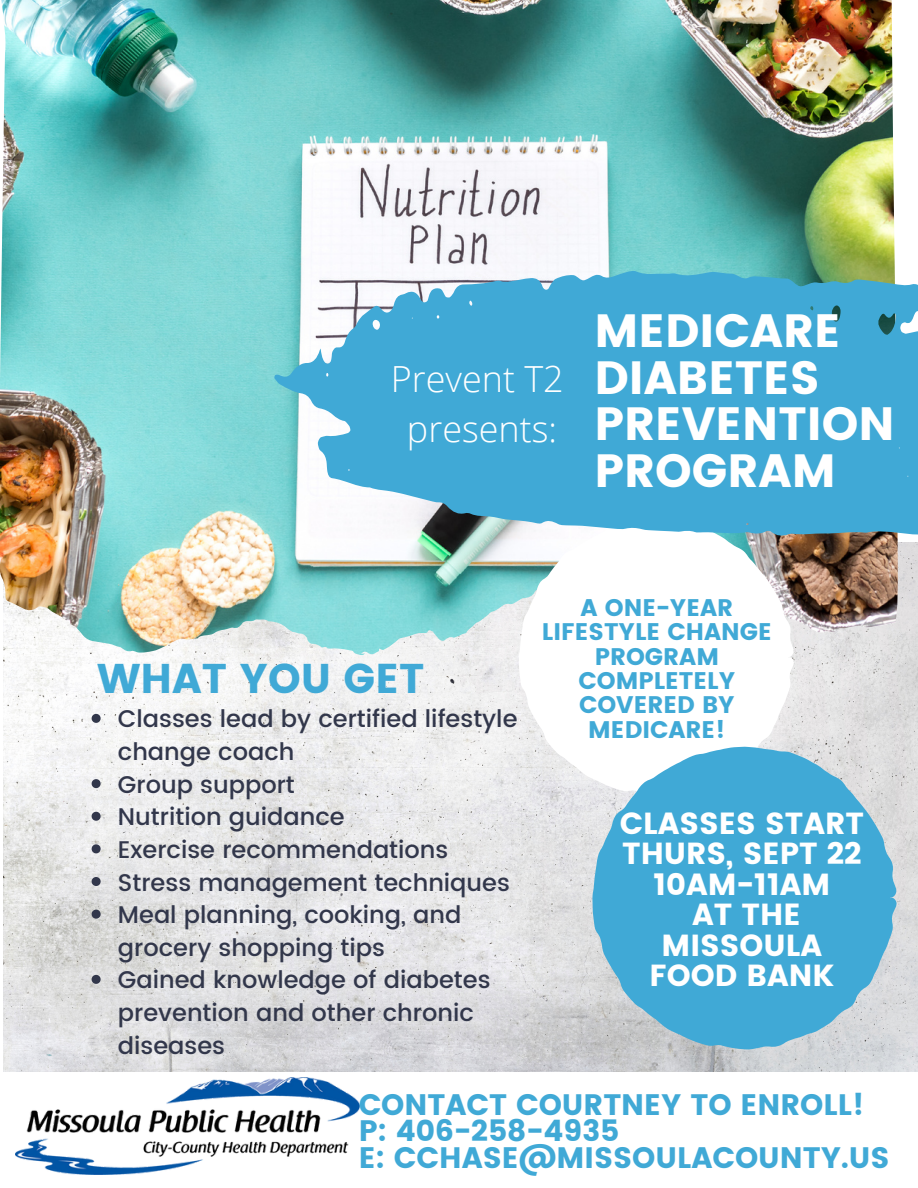
<style>
.page{position:relative;width:918px;height:1188px;background:#fff}
.page>*{position:absolute;margin:0;border:0;box-sizing:border-box;transform-origin:0 0}
.t1{font:46.5px/46.5px "Poppins";color:#fff}
.t2{font:41.55px "Poppins";color:#40a9d6}
.t3{font:300 36px/49.5px "Open Sans";color:#fff;text-align:center}
.t4{font:30.45px/30.5px "Poppins";color:#fff;text-align:center}
.t5{font:29.55px/26.4px "Poppins";color:#40a9d6}
.t6{font:500 24px/32.7px "Poppins";color:#32374b}
.t7{font:24px/24.3px "Poppins";color:#40a9d6;text-align:center}
</style>
<div class="page">
<img style="left:0;top:0;width:918px;height:1175px">
<img style="left:4px;top:543px;width:914px;height:528px">
<img style="left:201px;top:0;width:697px;height:567px">
<svg style="left:519px;top:537px;width:277px;height:257px"></svg>
<svg style="left:274px;top:270px;width:644px;height:267px;background:#5ab2d6"></svg>
<svg style="left:592px;top:747px;width:306px;height:302px;background:#63b4d7"></svg>
<img style="left:16px;top:1077px;width:343px;height:97px">
<svg style="left:92px;top:714px;width:9px;height:9px"></svg>
<svg style="left:92px;top:779px;width:9px;height:9px"></svg>
<svg style="left:92px;top:812px;width:9px;height:9px"></svg>
<svg style="left:92px;top:844px;width:9px;height:9px"></svg>
<svg style="left:92px;top:877px;width:9px;height:9px"></svg>
<svg style="left:92px;top:910px;width:9px;height:9px"></svg>
<svg style="left:92px;top:975px;width:9px;height:9px"></svg>
<h3 class="t3" style="left:391px;top:353px;width:174px">Prevent T2 presents:</h3>
<h1 class="t1" style="left:594px;top:308px;width:302px">MEDICARE<br>DIABETES<br>PREVENTION<br>PROGRAM</h1>
<p class="t7" style="left:542px;top:596px;width:232px">A ONE-YEAR<br>LIFESTYLE CHANGE<br>PROGRAM<br>COMPLETELY<br>COVERED BY<br>MEDICARE!</p>
<h2 class="t2" style="left:97px;top:655px;width:329px">WHAT YOU GET</h2>
<p class="t6" style="left:118px;top:703px;width:401px">Classes lead by certified lifestyle change coach<br>Group support<br>Nutrition guidance<br>Exercise recommendations<br>Stress management techniques<br>Meal planning, cooking, and grocery shopping tips<br>Gained knowledge of diabetes prevention and other chronic diseases</p>
<p class="t5" style="left:359px;top:1091px;width:532px">CONTACT COURTNEY TO ENROLL!<br>P: 406-258-4935<br>E: CCHASE@MISSOULACOUNTY.US</p>
<p class="t4" style="left:620px;top:808px;width:246px">CLASSES START<br>THURS, SEPT 22<br>10AM-11AM<br>AT THE<br>MISSOULA<br>FOOD BANK</p>
</div>
